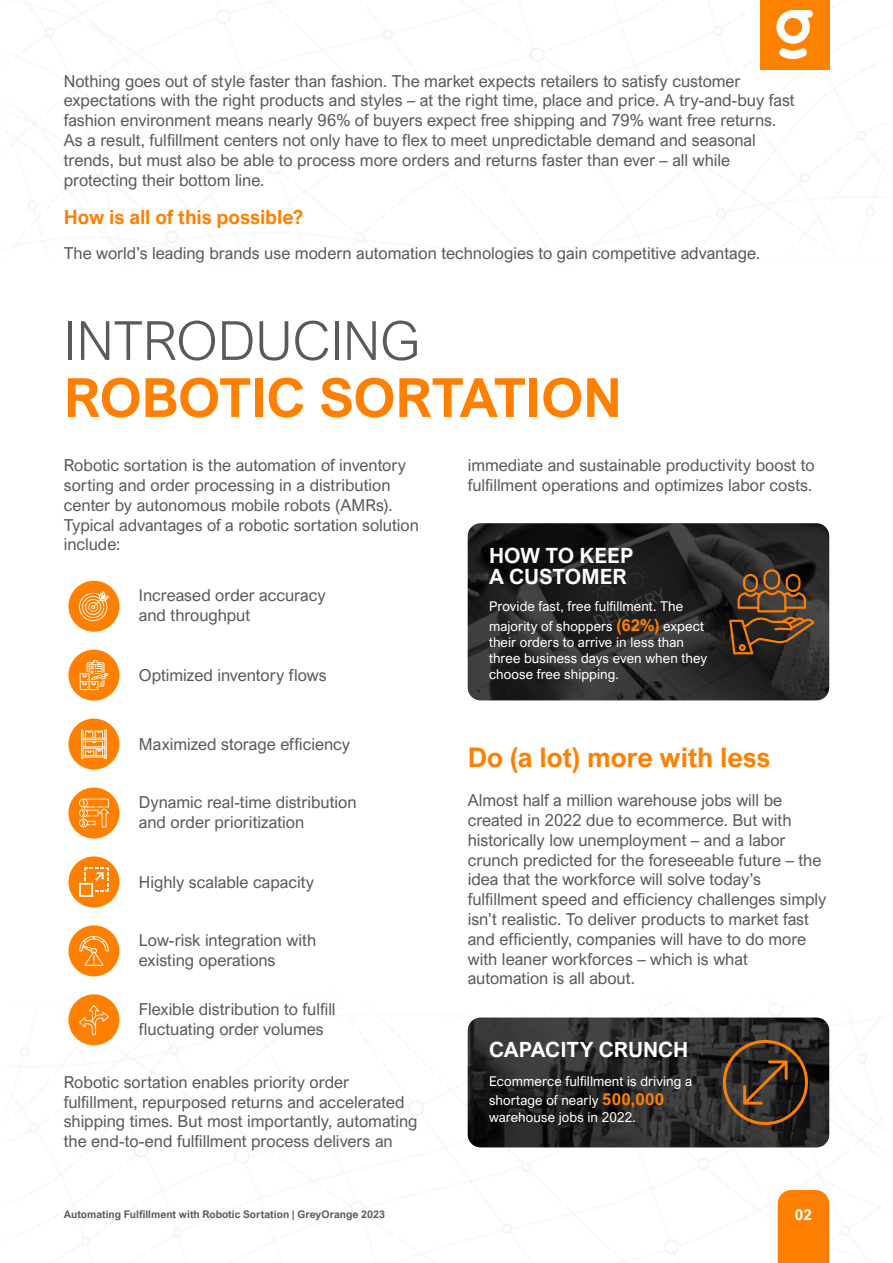
<style>
.page{position:relative;width:893px;height:1263px;background:#fff}
.page>*{position:absolute;margin:0;border:0;box-sizing:border-box;transform-origin:0 0}
.t1{font:700 54px "Arial Nova";letter-spacing:-.015em;color:#ff8000}
.t2{font:300 54px "Arial Nova";letter-spacing:-.005em;color:#5a5a5a}
.t3{font:700 27px "Arial Nova";letter-spacing:-.005em;color:#ff8000}
.t4{font:700 21px/21px "Arial Nova";letter-spacing:-.005em;color:#fff}
.t5{font:700 19.5px "Arial Nova";letter-spacing:-.005em;color:#ff8000}
.t6{font:16.5px/19.8px "Arial Nova";color:#5a5a5a}
.t7{font:700 15px "Arial Nova";color:#fff}
.t8{font:13.5px/19.8px "Arial Nova";letter-spacing:.005em;color:#fff}
.t9{font:700 10.5px "Arial Nova";color:#5b5b5b}
.s1{font-weight:700;font-size:16.5px;color:#ff8000}
</style>
<div class="page">
<img style="left:20px;top:943px;width:849px;height:320px">
<div style="left:778px;top:1190px;width:51px;height:73px;background:#ff8000"></div>
<div style="left:68px;top:581px;width:51px;height:51px;background:#ff8000;border-radius:50%"></div>
<div style="left:68px;top:650px;width:51px;height:51px;background:#ff8000;border-radius:50%"></div>
<div style="left:68px;top:718px;width:51px;height:52px;background:#ff8000;border-radius:50%"></div>
<div style="left:68px;top:787px;width:51px;height:51px;background:#ff8000;border-radius:50%"></div>
<div style="left:68px;top:856px;width:51px;height:51px;background:#ff8000;border-radius:50%"></div>
<div style="left:68px;top:925px;width:51px;height:51px;background:#ff8000;border-radius:50%"></div>
<div style="left:68px;top:994px;width:51px;height:51px;background:#ff8000;border-radius:50%"></div>
<svg style="left:79px;top:591px;width:30px;height:30px"></svg>
<svg style="left:80px;top:660px;width:28px;height:30px"></svg>
<svg style="left:81px;top:729px;width:26px;height:30px"></svg>
<svg style="left:79px;top:799px;width:30px;height:28px"></svg>
<svg style="left:79px;top:867px;width:30px;height:30px"></svg>
<svg style="left:79px;top:936px;width:30px;height:30px"></svg>
<svg style="left:79px;top:1005px;width:30px;height:30px"></svg>
<img style="left:468px;top:523px;width:361px;height:177px">
<svg style="left:729px;top:569px;width:85px;height:85px;background:#543b22"></svg>
<img style="left:468px;top:1018px;width:361px;height:129px">
<svg style="left:723px;top:1040px;width:85px;height:85px;background:#483420"></svg>
<div style="left:760px;top:0;width:69px;height:69px;background:#ff8100"></div>
<svg style="left:776px;top:10px;width:37px;height:49px"></svg>
<p class="t6" style="left:64px;top:71px;width:732px">Nothing goes out of style faster than fashion. The market expects retailers to satisfy customer expectations with the right products and styles – at the right time, place and price. A try-and-buy fast fashion environment means nearly 96% of buyers expect free shipping and 79% want free returns.<br>As a result, fulfillment centers not only have to flex to meet unpredictable demand and seasonal trends, but must also be able to process more orders and returns faster than ever – all while protecting their bottom line.</p>
<p class="t5" style="left:64px;top:206px;width:241px">How is all of this possible?</p>
<p class="t6" style="left:64px;top:243px;width:698px">The world’s leading brands use modern automation technologies to gain competitive advantage.</p>
<h1 class="t2" style="left:64px;top:310px;width:358px">INTRODUCING</h1>
<h1 class="t1" style="left:64px;top:366px;width:560px">ROBOTIC SORTATION</h1>
<p class="t6" style="left:64px;top:455px;width:357px">Robotic sortation is the automation of inventory sorting and order processing in a distribution center by autonomous mobile robots (AMRs).<br>Typical advantages of a robotic sortation solution include:</p>
<p class="t6" style="left:139px;top:585px;width:188px">Increased order accuracy and throughput</p>
<p class="t6" style="left:139px;top:665px;width:189px">Optimized inventory flows</p>
<p class="t6" style="left:139px;top:734px;width:213px">Maximized storage efficiency</p>
<p class="t6" style="left:139px;top:792px;width:219px">Dynamic real-time distribution and order prioritization</p>
<p class="t6" style="left:139px;top:872px;width:177px">Highly scalable capacity</p>
<p class="t6" style="left:139px;top:930px;width:179px">Low-risk integration with existing operations</p>
<p class="t6" style="left:139px;top:999px;width:198px">Flexible distribution to fulfill fluctuating order volumes</p>
<p class="t6" style="left:64px;top:1072px;width:355px">Robotic sortation enables priority order fulfillment, repurposed returns and accelerated shipping times. But most importantly, automating the end-to-end fulfillment process delivers an</p>
<p class="t6" style="left:468px;top:455px;width:348px">immediate and sustainable productivity boost to fulfillment operations and optimizes labor costs.</p>
<p class="t4" style="left:489px;top:544px;width:146px">HOW TO KEEP<br>A CUSTOMER</p>
<p class="t8" style="left:489px;top:596px;width:216px">Provide fast, free fulfillment. The majority of shoppers <span class="s1">(62%)</span> expect</p>
<p class="t8" style="left:489px;top:634px;width:220px;line-height:16.2px">their orders to arrive in less than three business days even when they choose free shipping.</p>
<h2 class="t3" style="left:468px;top:742px;width:304px">Do (a lot) more with less</h2>
<p class="t6" style="left:468px;top:790px;width:360px">Almost half a million warehouse jobs will be created in 2022 due to ecommerce. But with historically low unemployment – and a labor crunch predicted for the foreseeable future – the idea that the workforce will solve today’s fulfillment speed and efficiency challenges simply isn’t realistic. To deliver products to market fast and efficiently, companies will have to do more with leaner workforces – which is what automation is all about.</p>
<p class="t4" style="left:489px;top:1039px;width:201px">CAPACITY CRUNCH</p>
<p class="t8" style="left:489px;top:1071px;width:205px">Ecommerce fulfillment is driving a shortage of nearly <span class="s1">500,000</span></p>
<p class="t8" style="left:489px;top:1107px;width:148px">warehouse jobs in 2022.</p>
<p class="t9" style="left:64px;top:1208px;width:323px">Automating Fulfillment with Robotic Sortation | GreyOrange 2023</p>
<p class="t7" style="left:795px;top:1205px;width:19px">02</p>
</div>
